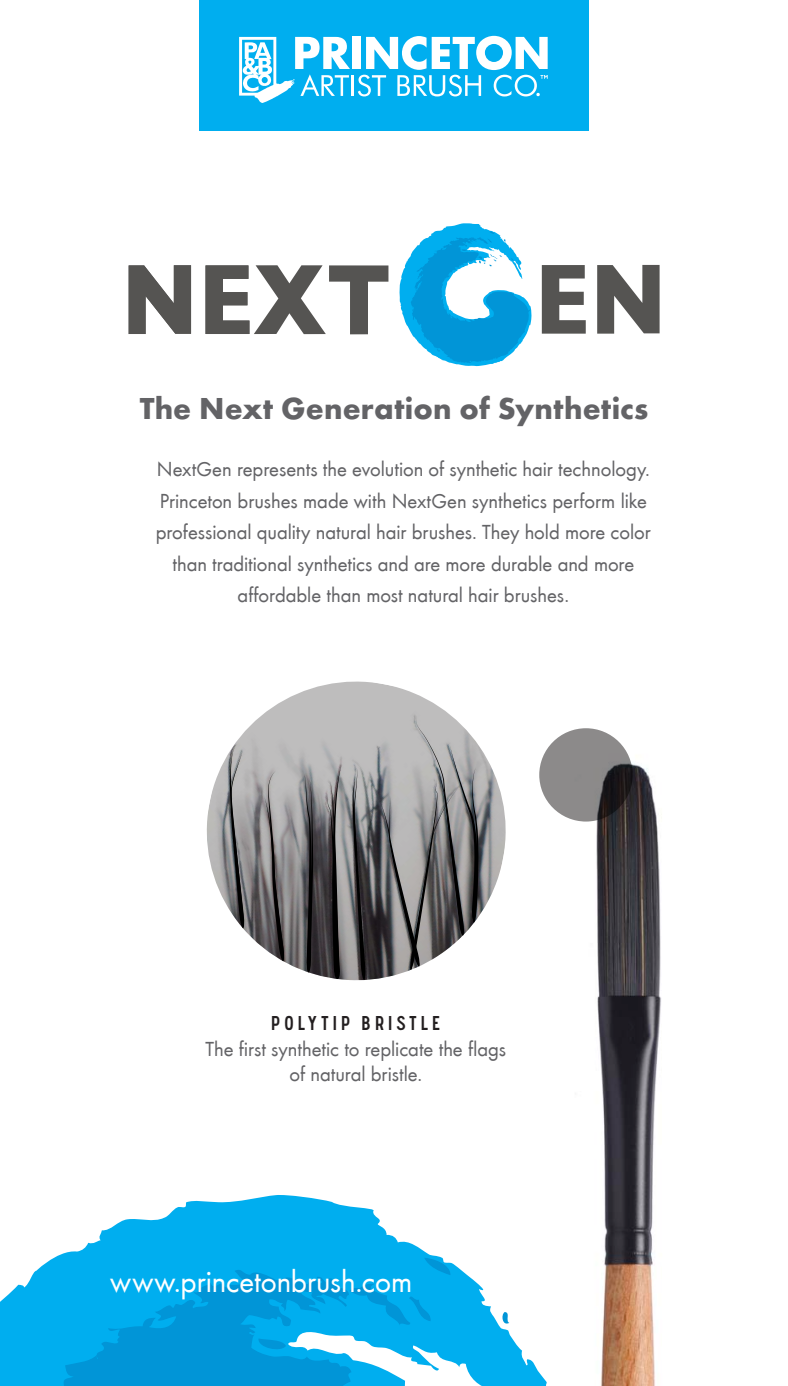
<style>
.page{position:relative;width:788px;height:1386px;background:#fff}
.page>*{position:absolute;margin:0;border:0;box-sizing:border-box;transform-origin:0 0}
.t1{font:700 31.5px "Futura";letter-spacing:.005em;color:#636366}
.t2{font:31.5px "Futura Boo";letter-spacing:-.005em;color:#fff}
.t3{font:21px/31.5px "Futura Boo";letter-spacing:-.005em;color:#636366;text-align:center}
.t4{font:21px "Signal No 3 DOT";letter-spacing:-.005em;color:#231f20}
</style>
<div class="page">
<svg style="left:40px;top:1195px;width:417px;height:72px;fill:#00aeef"></svg>
<svg style="left:424px;top:1258px;width:27px;height:9px"></svg>
<svg style="left:0;top:1267px;width:541px;height:119px;background:#23b1ea"></svg>
<svg style="left:206px;top:681px;width:300px;height:300px"></svg>
<svg style="left:129px;top:265px;width:62px;height:69px"></svg>
<svg style="left:205px;top:265px;width:183px;height:69px"></svg>
<svg style="left:541px;top:265px;width:44px;height:69px"></svg>
<svg style="left:597px;top:265px;width:62px;height:69px"></svg>
<svg style="left:399px;top:223px;width:133px;height:143px"></svg>
<div style="left:199px;top:0;width:389px;height:130px;background:#00aeef"></div>
<div style="left:352px;top:37px;width:8px;height:32px;background:#fff"></div>
<svg style="left:239px;top:37px;width:111px;height:66px"></svg>
<hr style="left:352px;top:75px;width:2px;height:21px;background:#fff">
<svg style="left:358px;top:36px;width:189px;height:60px"></svg>
<img style="left:541px;top:742px;width:120px;height:644px">
<svg style="left:539px;top:728px;width:93px;height:94px;background:#787676"></svg>
<p class="t1" style="left:140px;top:389px;width:510px">The Next Generation of Synthetics</p>
<p class="t3" style="left:156px;top:453px;width:496px">NextGen represents the evolution of synthetic hair technology.<br>Princeton brushes made with NextGen synthetics perform like professional quality natural hair brushes. They hold more color than traditional synthetics and are more durable and more affordable than most natural hair brushes.</p>
<p class="t4" style="left:269px;top:1012px;width:175px">POLYTIP BRISTLE</p>
<p class="t3" style="left:205px;top:1036px;width:302px;line-height:25.2px">The first synthetic to replicate the flags of natural bristle.</p>
<p class="t2" style="left:110px;top:1262px;width:303px">www.princetonbrush.com</p>
</div>
